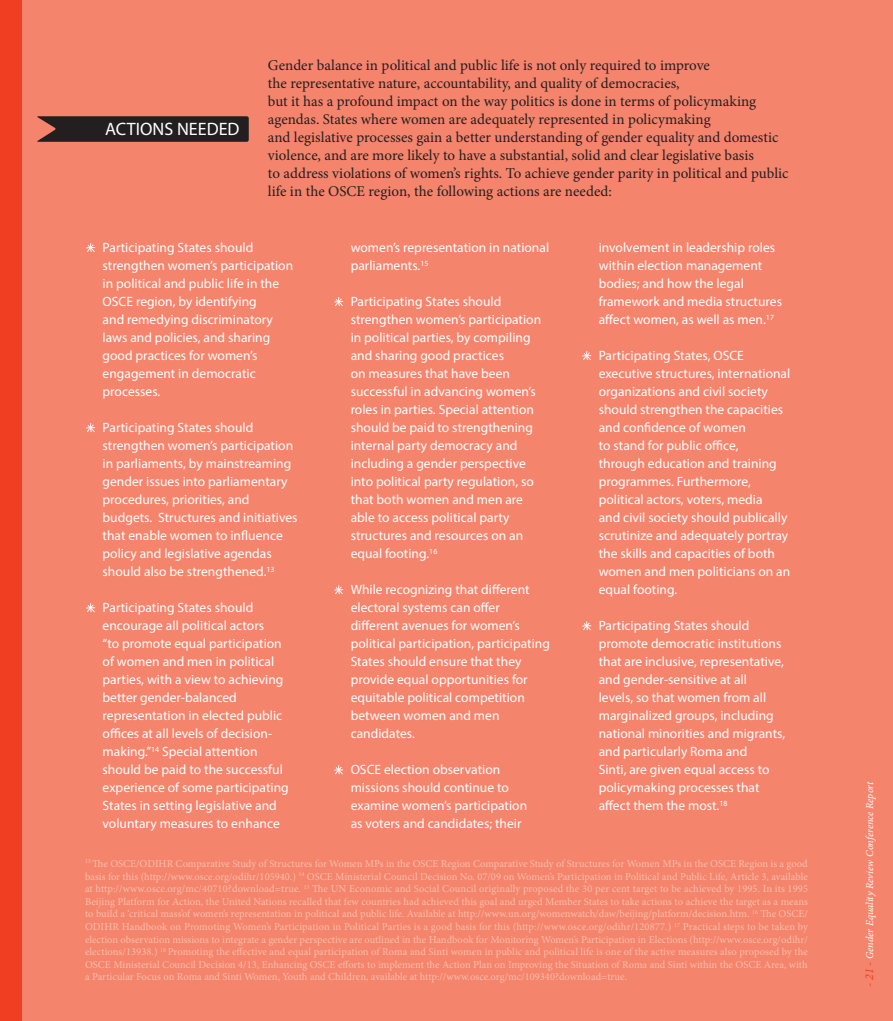
<style>
.page{position:relative;width:893px;height:1021px;background:#fff}
.page>*{position:absolute;margin:0;border:0;box-sizing:border-box;transform-origin:0 0}
.t1{font:18px "Myriad Pro";color:#fff}
.Style_de_paragraphe{font:15px/18px "Minion Pro";color:#231f20}
.TEXTE_COURANT{font:13.5px/18px "Myriad Pro";color:#fff}
.NOTES_bas_de_page{font:10.5px/12.6px "Minion Pro";color:#fabeab;text-align:justify}
.TEXTE_COURANT-2{font:italic 10.5px "Minion Pro";color:#fff}
.s1{font-size:12px;color:#ef3e22}
</style>
<div class="page">
<div style="left:0;top:0;width:893px;height:1020px;background:#f4846c"></div>
<svg style="left:86px;top:243px;width:9px;height:9px"></svg>
<svg style="left:86px;top:423px;width:9px;height:9px"></svg>
<svg style="left:86px;top:603px;width:9px;height:9px"></svg>
<svg style="left:334px;top:297px;width:9px;height:9px"></svg>
<svg style="left:334px;top:585px;width:9px;height:9px"></svg>
<svg style="left:334px;top:765px;width:9px;height:9px"></svg>
<svg style="left:582px;top:351px;width:9px;height:9px"></svg>
<svg style="left:582px;top:621px;width:9px;height:9px"></svg>
<svg style="left:37px;top:116px;width:212px;height:26px;background:#302524"></svg>
<div style="left:0;top:0;width:21px;height:1020px;background:#ef3e22"></div>
<p class="t1" style="left:105px;top:118px;width:136px">ACTIONS NEEDED</p>
<p class="Style_de_paragraphe" style="left:268px;top:56px;width:522px">Gender balance in political and public life is not only required to improve<br>the representative nature, accountability, and quality of democracies,<br>but it has a profound impact on the way politics is done in terms of policymaking agendas. States where women are adequately represented in policymaking<br>and legislative processes gain a better understanding of gender equality and domestic violence, and are more likely to have a substantial, solid and clear legislative basis<br>to address violations of women’s rights. To achieve gender parity in political and public life in the OSCE region, the following actions are needed:</p>
<p class="TEXTE_COURANT" style="left:103px;top:238px;width:192px">Participating States should strengthen women’s participation in political and public life in the<br>OSCE region, by identifying<br>and remedying discriminatory laws and policies, and sharing good practices for women’s engagement in democratic processes.</p>
<p class="TEXTE_COURANT" style="left:103px;top:418px;width:196px">Participating States should strengthen women’s participation in parliaments, by mainstreaming gender issues into parliamentary procedures, priorities, and budgets. Structures and initiatives that enable women to influence policy and legislative agendas should also be strengthened.<sup>13</sup></p>
<p class="TEXTE_COURANT" style="left:103px;top:598px;width:188px">Participating States should encourage all political actors<br>“to promote equal participation of women and men in political parties, with a view to achieving better gender-balanced representation in elected public offices at all levels of decision&shy;making.”<sup>14</sup> Special attention should be paid to the successful experience of some participating<br>States in setting legislative and voluntary measures to enhance</p>
<p class="TEXTE_COURANT" style="left:351px;top:238px;width:200px">women’s representation in national parliaments.<sup>15</sup></p>
<p class="TEXTE_COURANT" style="left:351px;top:292px;width:192px">Participating States should strengthen women’s participation in political parties, by compiling and sharing good practices<br>on measures that have been successful in advancing women’s roles in parties. Special attention should be paid to strengthening internal party democracy and including a gender perspective into political party regulation, so that both women and men are able to access political party structures and resources on an equal footing.<sup>16</sup></p>
<p class="TEXTE_COURANT" style="left:351px;top:580px;width:201px">While recognizing that different electoral systems can offer different avenues for women’s political participation, participating<br>States should ensure that they provide equal opportunities for equitable political competition between women and men candidates.</p>
<p class="TEXTE_COURANT" style="left:351px;top:760px;width:178px">OSCE election observation missions should continue to examine women’s participation as voters and candidates; their</p>
<p class="TEXTE_COURANT" style="left:599px;top:238px;width:185px">involvement in leadership roles within election management bodies; and how the legal framework and media structures affect women, as well as men.<sup>17</sup></p>
<p class="TEXTE_COURANT" style="left:599px;top:346px;width:193px">Participating States, OSCE executive structures, international organizations and civil society should strengthen the capacities and confidence of women<br>to stand for public office,<br>through education and training programmes. Furthermore, political actors, voters, media<br>and civil society should publically scrutinize and adequately portray the skills and capacities of both women and men politicians on an equal footing.</p>
<p class="TEXTE_COURANT" style="left:599px;top:616px;width:188px">Participating States should promote democratic institutions that are inclusive, representative, and gender-sensitive at all<br>levels, so that women from all marginalized groups, including national minorities and migrants, and particularly Roma and<br>Sinti, are given equal access to policymaking processes that affect them the most.<sup>18</sup></p>
<p class="NOTES_bas_de_page" style="left:85px;top:857px;width:724px"><sup>13</sup> The OSCE/ODIHR Comparative Study of Structures for Women MPs in the OSCE Region Comparative Study of Structures for Women MPs in the OSCE Region is a good basis for this (http://www.osce.org/odihr/105940.) <sup>14</sup> OSCE Ministerial Council Decision No. 07/09 on Women’s Participation in Political and Public Life, Article 3, available at http://www.osce.org/mc/40710?download=true. <sup>15</sup> The UN Economic and Social Council originally proposed the 30 per cent target to be achieved by 1995. In its 1995<br>Beijing Platform for Action, the United Nations recalled that few countries had achieved this goal and urged Member States to take actions to achieve the target as a means to build a ‘critical mass’of women’s representation in political and public life. Available at http://www.un.org/womenwatch/daw/beijing/platform/decision.htm. <sup>16</sup> The OSCE/ ODIHR Handbook on Promoting Women’s Participation in Political Parties is a good basis for this (http://www.osce.org/odihr/120877.) <sup>17</sup> Practical steps to be taken by election observation missions to integrate a gender perspective are outlined in the Handbook for Monitoring Women’s Participation in Elections (http://www.osce.org/odihr/ elections/13938.) <sup>18</sup> Promoting the effective and equal participation of Roma and Sinti women in public and political life is one of the active measures also proposed by the OSCE Ministerial Council Decision 4/13, Enhancing OSCE efforts to implement the Action Plan on Improving the Situation of Roma and Sinti within the OSCE Area, with a Particular Focus on Roma and Sinti Women, Youth and Children, available at http://www.osce.org/mc/109340?download=true.</p>
<p class="TEXTE_COURANT-2" style="left:862px;top:986px;width:207px;rotate:-90deg"><span class="s1">- 21 -</span> Gender Equality Review Conference Report</p>
</div>
